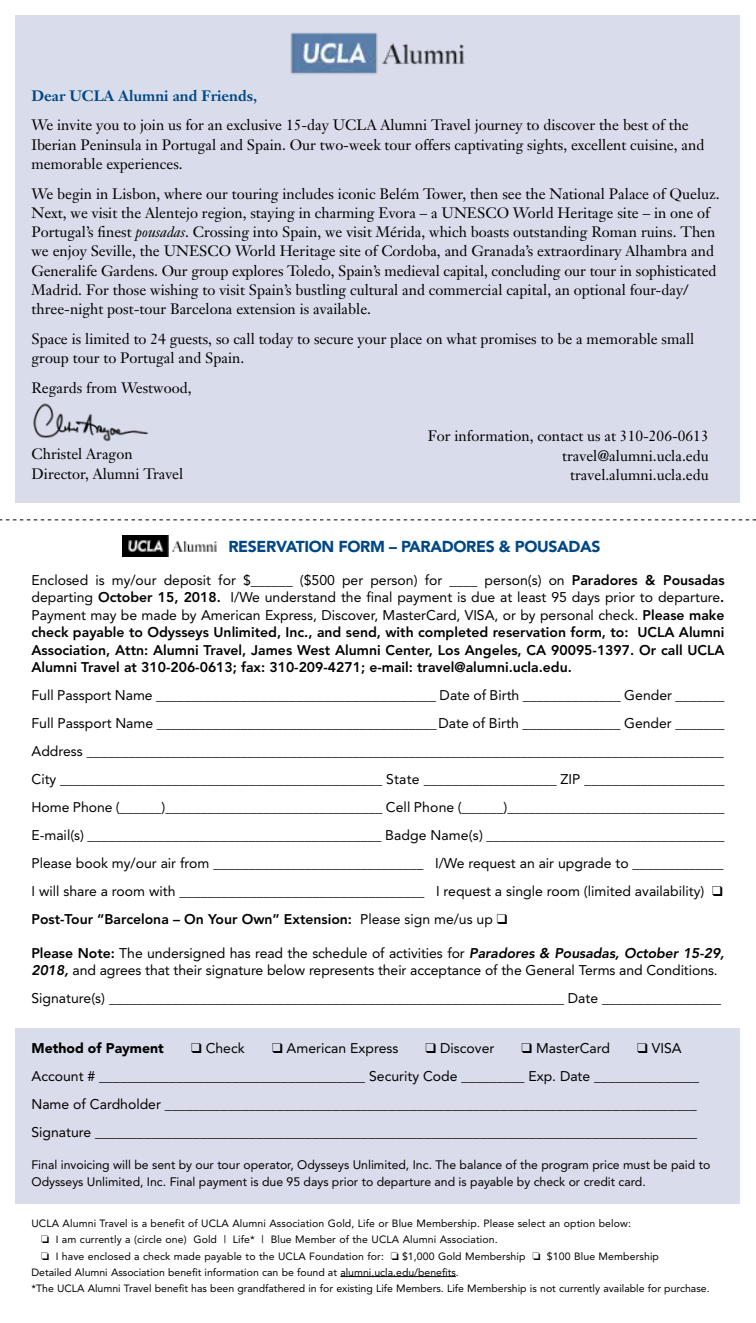
<style>
.page{position:relative;width:756px;height:1323px;background:#fff}
.page>*{position:absolute;margin:0;border:0;box-sizing:border-box;transform-origin:0 0}
.t1{font:900 15.75px "Avenir";letter-spacing:-.02em;color:#004785}
.t2{font:14.88px/19.2px "Janson Text";color:#000}
.t3{font:700 14.88px "Janson Text";color:#004785}
.t4{font:14px/28px "Avenir";color:#000}
.t5{font:800 14px/17.5px "Avenir";color:#000;text-align:justify}
.t6{font:900 14px "Avenir";color:#000}
.t7{font:12.25px/17.5px "Avenir";color:#000}
.t8{font:10.5px/16.1px "Avenir";letter-spacing:.01em;color:#000}
.s1{font-style:italic}
.s2{font-weight:400}
.s3{font-weight:800}
.s4{font-weight:800;font-style:italic}
</style>
<div class="page">
<div style="left:16px;top:16px;width:724px;height:487px;background:#d9ddeb"></div>
<svg style="left:0;top:519px;width:756px;height:1px"></svg>
<hr style="left:755px;top:662px;width:1px;height:661px;background:#d9ddeb">
<img style="left:122px;top:536px;width:94px;height:21px">
<div style="left:16px;top:1028px;width:724px;height:176px;background:#d9ddeb"></div>
<img style="left:290px;top:32px;width:175px;height:42px">
<img style="left:33px;top:403px;width:116px;height:39px">
<hr style="left:340px;top:1276px;width:116px;height:1px;background:#000">
<p class="t3" style="left:32px;top:86px;width:227px">Dear UCLA Alumni and Friends,</p>
<p class="t2" style="left:32px;top:115px;width:674px">We invite you to join us for an exclusive 15-day UCLA Alumni Travel journey to discover the best of the<br>Iberian Peninsula in Portugal and Spain. Our two-week tour offers captivating sights, excellent cuisine, and memorable experiences.</p>
<p class="t2" style="left:32px;top:184px;width:690px">We begin in Lisbon, where our touring includes iconic Belém Tower, then see the National Palace of Queluz.<br>Next, we visit the Alentejo region, staying in charming Evora – a UNESCO World Heritage site – in one of Portugal’s finest <span class="s1">pousadas</span>. Crossing into Spain, we visit Mérida, which boasts outstanding Roman ruins. Then we enjoy Seville, the UNESCO World Heritage site of Cordoba, and Granada’s extraordinary Alhambra and Generalife Gardens. Our group explores Toledo, Spain’s medieval capital, concluding our tour in sophisticated Madrid. For those wishing to visit Spain’s bustling cultural and commercial capital, an optional four-day/ three-night post-tour Barcelona extension is available.</p>
<p class="t2" style="left:32px;top:329px;width:664px">Space is limited to 24 guests, so call today to secure your place on what promises to be a memorable small group tour to Portugal and Spain.</p>
<p class="t2" style="left:32px;top:378px;width:162px">Regards from Westwood,</p>
<p class="t2" style="left:32px;top:444px;width:153px">Christel Aragon<br>Director, Alumni Travel</p>
<p class="t2" style="left:428px;top:426px;width:282px;text-align:right">For information, contact us at 310-206-0613 travel@alumni.ucla.edu travel.alumni.ucla.edu</p>
<p class="t1" style="left:228px;top:537px;width:374px">RESERVATION FORM – PARADORES &amp; POUSADAS</p>
<p class="t5" style="left:32px;top:571px;width:695px"><span class="s2">Enclosed is my/our deposit for $______ ($500 per person) for ____ person(s) on</span> Paradores &amp; Pousadas <span class="s2">departing</span> October 15, 2018. <span class="s2">I/We understand the final payment is due at least 95 days prior to departure</span>.<br><span class="s2">Payment may be made by American Express, Discover, MasterCard, VISA, or by personal check.</span> Please make check payable to Odysseys Unlimited, Inc., and send, with completed reservation form, to: UCLA Alumni Association, Attn: Alumni Travel, James West Alumni Center, Los Angeles, CA 90095-1397. Or call UCLA Alumni Travel at 310-206-0613; fax: 310-209-4271; e-mail: travel@alumni.ucla.edu.</p>
<p class="t4" style="left:32px;top:681px;width:695px;text-align:justify">Full Passport Name ________________________________________ Date of Birth ______________ Gender _______ Full Passport Name ________________________________________ Date of Birth ______________ Gender _______ Address ___________________________________________________________________________________________ City ______________________________________________ State ___________________ ZIP ____________________ Home Phone (______)_______________________________ Cell Phone (______)_______________________________ E-mail(s) __________________________________________ Badge Name(s) __________________________________ Please book my/our air from ______________________________ I/We request an air upgrade to _____________ I will share a room with ___________________________________ I request a single room (limited availability) ❑ <span class="s3">Post-Tour “Barcelona – On Your Own” Extension:</span> Please sign me/us up ❑</p>
<p class="t4" style="left:32px;top:944px;width:694px;line-height:17.5px"><span class="s3">Please Note:</span> The undersigned has read the schedule of activities for <span class="s4">Paradores &amp; Pousadas, October 15-29,<br>2018,</span> and agrees that their signature below represents their acceptance of the General Terms and Conditions.</p>
<p class="t4" style="left:32px;top:984px;width:691px">Signature(s) _________________________________________________________________ Date _________________</p>
<p class="t6" style="left:32px;top:1039px;width:134px">Method of Payment</p>
<p class="t4" style="left:191px;top:1034px;width:55px">❑ Check</p>
<p class="t4" style="left:272px;top:1034px;width:128px">❑ American Express</p>
<p class="t4" style="left:426px;top:1034px;width:70px">❑ Discover</p>
<p class="t4" style="left:522px;top:1034px;width:90px">❑ MasterCard</p>
<p class="t4" style="left:32px;top:1034px;width:669px;text-indent:606px">❑ VISA Account # ______________________________________ Security Code _________ Exp. Date _______________ Name of Cardholder ____________________________________________________________________________ Signature ______________________________________________________________________________________</p>
<p class="t7" style="left:32px;top:1156px;width:680px">Final invoicing will be sent by our tour operator, Odysseys Unlimited, Inc. The balance of the program price must be paid to<br>Odysseys Unlimited, Inc. Final payment is due 95 days prior to departure and is payable by check or credit card.</p>
<p class="t8" style="left:32px;top:1216px;width:601px">UCLA Alumni Travel is a benefit of UCLA Alumni Association Gold, Life or Blue Membership. Please select an option below:</p>
<p class="t8" style="left:41px;top:1232px;width:458px">□ I am currently a (circle one) Gold | Life* | Blue Member of the UCLA Alumni Association.</p>
<p class="t8" style="left:32px;top:1248px;width:680px;text-indent:10px">□ I have enclosed a check made payable to the UCLA Foundation for: □ $1,000 Gold Membership □ $100 Blue Membership<br>Detailed Alumni Association benefit information can be found at alumni.ucla.edu/benefits.<br>*The UCLA Alumni Travel benefit has been grandfathered in for existing Life Members. Life Membership is not currently available for purchase.</p>
</div>
